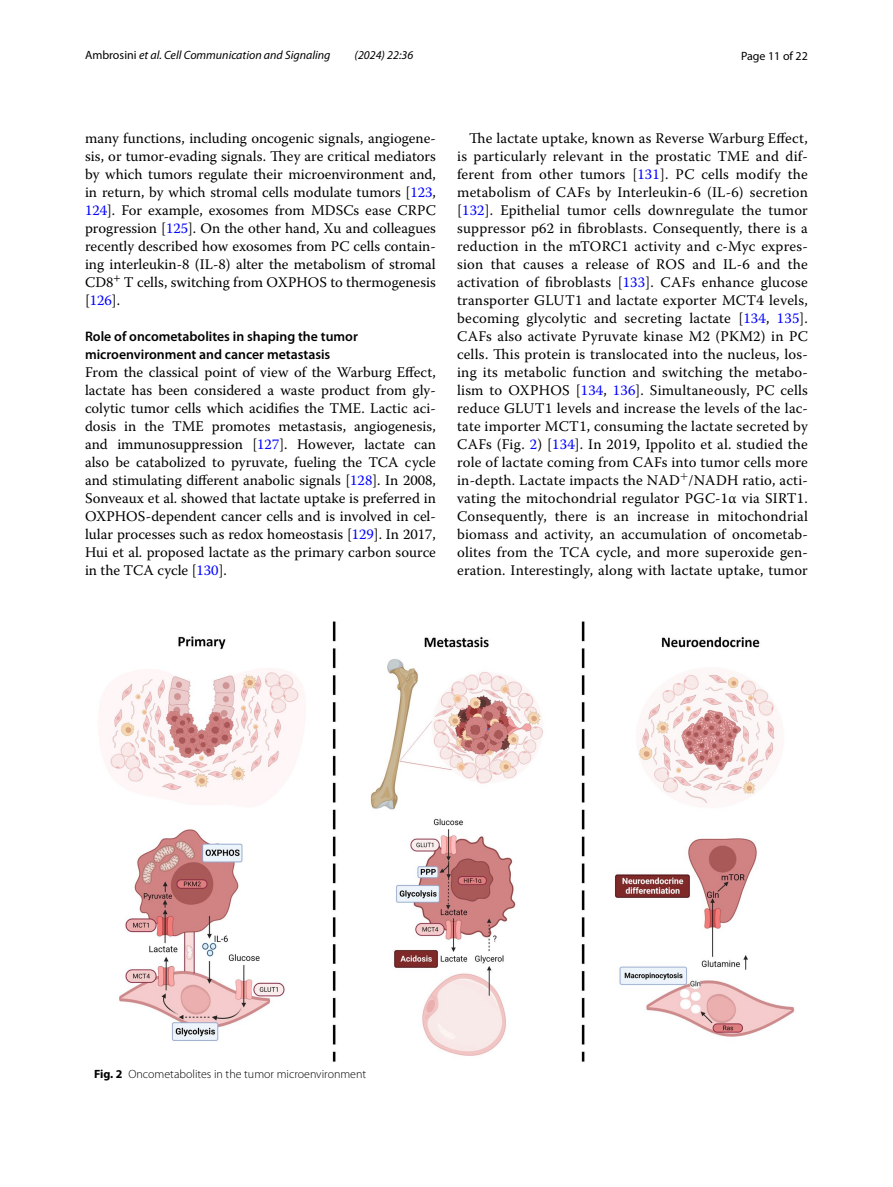
<style>
.page{position:relative;width:893px;height:1187px;background:#fff}
.page>*{position:absolute;margin:0;border:0;box-sizing:border-box;transform-origin:0 0}
.t1{font:14.7px/18px "Warnock Pro";letter-spacing:.005em;color:#000;text-align:justify}
.t2{font:600 13.8px/18px "Myriad Pro";color:#000}
.t3{font:italic 12px "Myriad Pro";color:#000}
.t4{font:300 12px "Myriad Pro";color:#000}
.t5{font:12px "Myriad Pro";color:#000}
.s1{font-style:normal}
.s2{color:#00f}
.s3{font-weight:700}
</style>
<div class="page">
<img style="left:100px;top:621px;width:695px;height:441px">
<p class="t3" style="left:85px;top:48px;width:247px"><span class="s1">Ambrosini</span> et al. Cell Communication and Signaling</p>
<p class="t3" style="left:355px;top:48px;width:60px">(2024) 22:36</p>
<p class="t5" style="left:741px;top:48px;width:68px">Page 11 of 22</p>
<p class="t1" style="left:85px;top:128px;width:352px">many functions, including oncogenic signals, angiogene&shy;sis, or tumor-evading signals. They are critical mediators by which tumors regulate their microenvironment and, in return, by which stromal cells modulate tumors [<span class="s2">123</span>, <span class="s2">124</span>]. For example, exosomes from MDSCs ease CRPC progression [<span class="s2">125</span>]. On the other hand, Xu and colleagues recently described how exosomes from PC cells contain&shy;ing interleukin-8 (IL-8) alter the metabolism of stromal CD8<sup>+</sup> T cells, switching from OXPHOS to thermogenesis [<span class="s2">126</span>].</p>
<p class="t2" style="left:85px;top:327px;width:274px">Role of oncometabolites in shaping the tumor microenvironment and cancer metastasis</p>
<p class="t1" style="left:85px;top:362px;width:352px">From the classical point of view of the Warburg Effect, lactate has been considered a waste product from gly&shy;colytic tumor cells which acidifies the TME. Lactic aci&shy;dosis in the TME promotes metastasis, angiogenesis, and immunosuppression [<span class="s2">127</span>]. However, lactate can also be catabolized to pyruvate, fueling the TCA cycle and stimulating different anabolic signals [<span class="s2">128</span>]. In 2008, Sonveaux et al. showed that lactate uptake is preferred in OXPHOS-dependent cancer cells and is involved in cel&shy;lular processes such as redox homeostasis [<span class="s2">129</span>]. In 2017, Hui et al. proposed lactate as the primary carbon source in the TCA cycle [<span class="s2">130</span>].</p>
<p class="t1" style="left:457px;top:128px;width:352px;text-indent:12px">The lactate uptake, known as Reverse Warburg Effect, is particularly relevant in the prostatic TME and dif&shy;ferent from other tumors [<span class="s2">131</span>]. PC cells modify the metabolism of CAFs by Interleukin-6 (IL-6) secretion [<span class="s2">132</span>]. Epithelial tumor cells downregulate the tumor suppressor p62 in fibroblasts. Consequently, there is a reduction in the mTORC1 activity and c-Myc expres&shy;sion that causes a release of ROS and IL-6 and the activation of fibroblasts [<span class="s2">133</span>]. CAFs enhance glucose transporter GLUT1 and lactate exporter MCT4 levels, becoming glycolytic and secreting lactate [<span class="s2">134</span>, <span class="s2">135</span>].<br>CAFs also activate Pyruvate kinase M2 (PKM2) in PC cells. This protein is translocated into the nucleus, los&shy;ing its metabolic function and switching the metabo&shy;lism to OXPHOS [<span class="s2">134</span>, <span class="s2">136</span>]. Simultaneously, PC cells reduce GLUT1 levels and increase the levels of the lac&shy;tate importer MCT1, consuming the lactate secreted by CAFs (Fig. <span class="s2">2</span>) [<span class="s2">134</span>]. In 2019, Ippolito et al. studied the role of lactate coming from CAFs into tumor cells more in-depth. Lactate impacts the NAD<sup>+</sup>/NADH ratio, acti&shy;vating the mitochondrial regulator PGC-1α via SIRT1.<br>Consequently, there is an increase in mitochondrial biomass and activity, an accumulation of oncometab&shy;olites from the TCA cycle, and more superoxide gen&shy;eration. Interestingly, along with lactate uptake, tumor</p>
<p class="t4" style="left:94px;top:1067px;width:274px"><span class="s3">Fig. 2</span> Oncometabolites in the tumor microenvironment</p>
</div>
